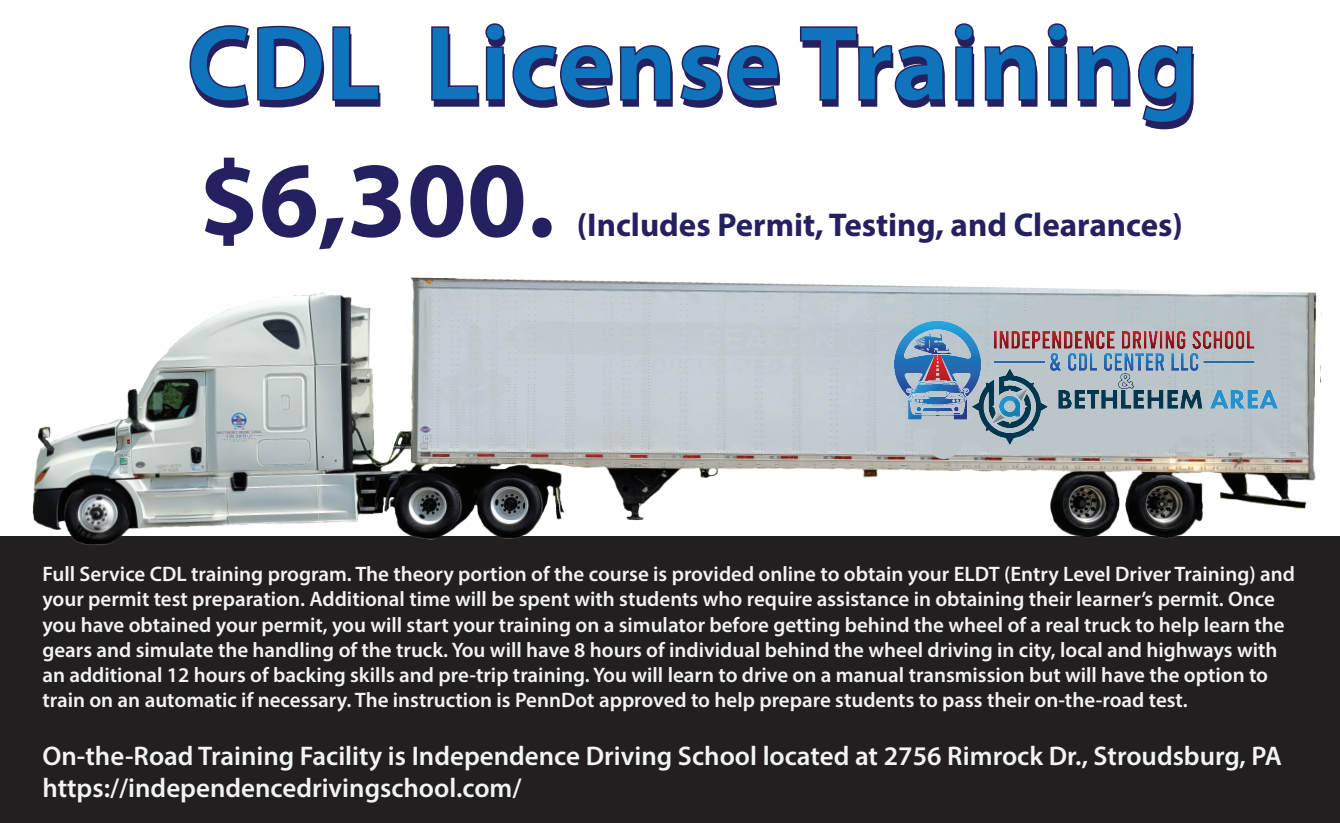
<style>
.page{position:relative;width:1340px;height:823px;background:#fff}
.page>*{position:absolute;margin:0;border:0;box-sizing:border-box;transform-origin:0 0}
.t1{font:700 108px "Myriad Pro";color:#1074bc}
.t2{font:700 108px "Myriad Pro";color:#252161}
.t3{font:700 33px "Myriad Pro";color:#252161}
.t4{font:600 27px/32.4px "Myriad Pro";color:#f2f3f4}
.t5{font:600 21px/25.2px "Myriad Pro";color:#f2f3f4}
</style>
<div class="page">
<div style="left:0;top:536px;width:1340px;height:286px;background:#231f20"></div>
<svg style="left:189px;top:25px;width:60px;height:77px"></svg>
<svg style="left:257px;top:25px;width:67px;height:77px"></svg>
<svg style="left:332px;top:26px;width:48px;height:75px"></svg>
<svg style="left:431px;top:26px;width:48px;height:75px"></svg>
<svg style="left:485px;top:23px;width:20px;height:78px"></svg>
<svg style="left:512px;top:45px;width:100px;height:57px"></svg>
<svg style="left:619px;top:45px;width:53px;height:56px"></svg>
<svg style="left:680px;top:45px;width:99px;height:57px"></svg>
<svg style="left:799px;top:26px;width:146px;height:76px"></svg>
<svg style="left:954px;top:23px;width:20px;height:78px"></svg>
<svg style="left:984px;top:45px;width:53px;height:56px"></svg>
<svg style="left:1047px;top:23px;width:20px;height:78px"></svg>
<svg style="left:1077px;top:45px;width:53px;height:56px"></svg>
<svg style="left:1138px;top:45px;width:55px;height:79px"></svg>
<img style="left:32px;top:277px;width:1290px;height:268px">
<svg style="left:894px;top:293px;width:334px;height:166px;background:#b8c1c4"></svg>
<img style="left:894px;top:318px;width:383px;height:126px">
<h1 class="t1" style="left:186px;top:-7px;width:1013px">CDL License Training</h1>
<h1 class="t2" style="left:199px;top:129px;width:357px">$6,300.</h1>
<h2 class="t3" style="left:577px;top:204px;width:607px">(Includes Permit, Testing, and Clearances)</h2>
<p class="t5" style="left:42px;top:560px;width:1254px">Full Service CDL training program. The theory portion of the course is provided online to obtain your ELDT (Entry Level Driver Training) and your permit test preparation. Additional time will be spent with students who require assistance in obtaining their learner’s permit. Once you have obtained your permit, you will start your training on a simulator before getting behind the wheel of a real truck to help learn the gears and simulate the handling of the truck. You will have 8 hours of individual behind the wheel driving in city, local and highways with an additional 12 hours of backing skills and pre-trip training. You will learn to drive on a manual transmission but will have the option to train on an automatic if necessary. The instruction is PennDot approved to help prepare students to pass their on-the-road test.</p>
<p class="t4" style="left:42px;top:738px;width:1241px">On-the-Road Training Facility is Independence Driving School located at 2756 Rimrock Dr., Stroudsburg, PA https://independencedrivingschool.com/</p>
</div>
